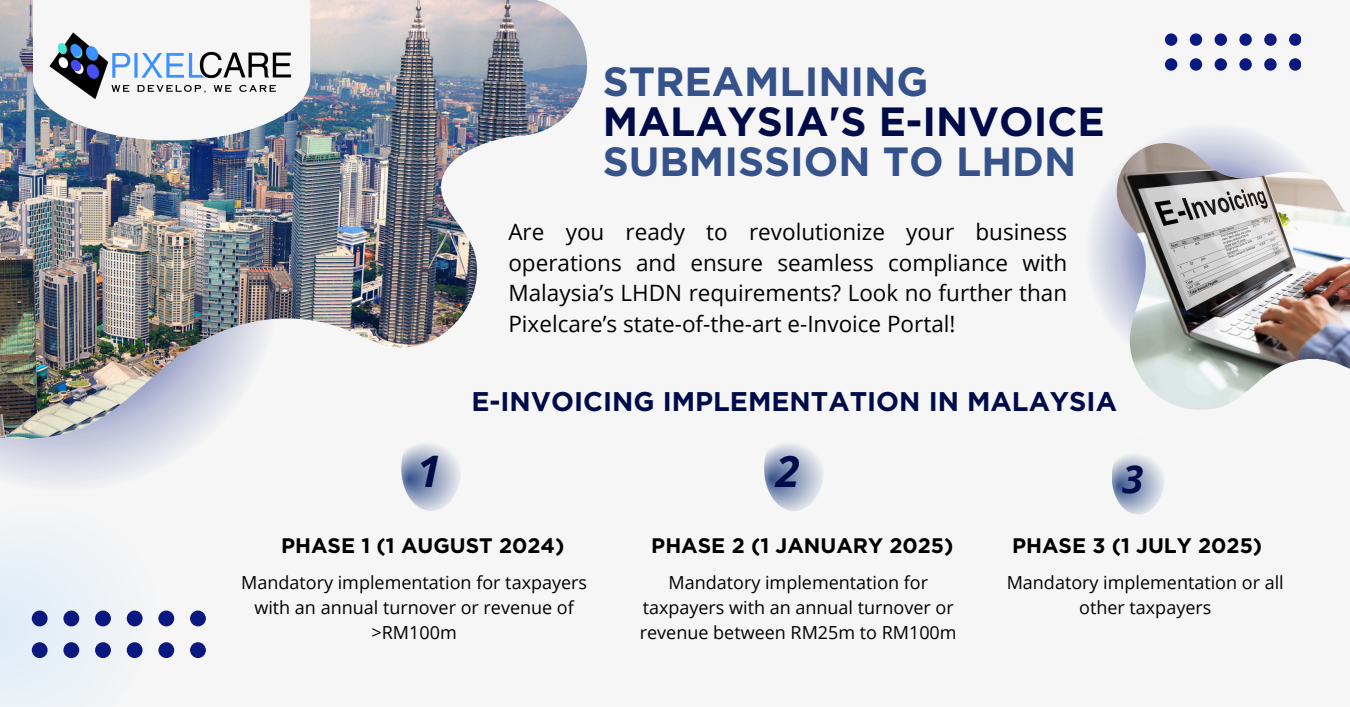
<style>
.page{position:relative;width:1350px;height:707px;background:#fff}
.page>*{position:absolute;margin:0;border:0;box-sizing:border-box;transform-origin:0 0}
.t1{font:italic 700 43.5px "Open Sans";color:#000b49}
.t2{font:700 40.8px/40px "Gotham";color:#36528b}
.t3{font:italic 700 38.4px "Open Sans";color:#000b49}
.t4{font:700 27px "Gotham";color:#000b49}
.t5{font:22.5px/30.3px "Open Sans";color:#000;text-align:justify}
.t6{font:700 21px "Gotham";color:#000}
.t7{font:18px/24.8px "Open Sans";color:#000;text-align:center}
.s1{color:#000b49}
</style>
<div class="page">
<div style="left:0;top:0;width:1350px;height:706px;background:#f6f6f6"></div>
<svg style="left:0;top:552px;width:135px;height:149px;fill:#ebf1f7"></svg>
<svg style="left:0;top:438px;width:193px;height:45px"></svg>
<img style="left:0;top:0;width:587px;height:438px">
<img style="left:33px;top:0;width:277px;height:140px">
<img style="left:26px;top:8px;width:287px;height:114px">
<svg style="left:1091px;top:128px;width:179px;height:198px"></svg>
<img style="left:1117px;top:143px;width:233px;height:266px">
<svg style="left:1165px;top:34px;width:136px;height:37px"></svg>
<svg style="left:32px;top:610px;width:174px;height:48px"></svg>
<svg style="left:401px;top:425px;width:60px;height:85px"></svg>
<svg style="left:764px;top:444px;width:59px;height:66px"></svg>
<svg style="left:1112px;top:455px;width:52px;height:59px"></svg>
<p class="t2" style="left:603px;top:61px;width:504px">STREAMLINING<br><span class="s1">MALAYSIA'S E-INVOICE<br></span>SUBMISSION TO LHDN</p>
<p class="t5" style="left:508px;top:216px;width:560px">Are you ready to revolutionize your business operations and ensure seamless compliance with Malaysia’s LHDN requirements? Look no further than Pixelcare’s state-of-the-art e-Invoice Portal!</p>
<p class="t4" style="left:471px;top:385px;width:647px">E-INVOICING IMPLEMENTATION IN MALAYSIA</p>
<p class="t1" style="left:417px;top:440px;width:25px">1</p>
<h1 class="t1" style="left:776px;top:440px;width:25px">2</h1>
<p class="t3" style="left:1122px;top:452px;width:23px">3</p>
<p class="t6" style="left:281px;top:533px;width:285px">PHASE 1 (1 AUGUST 2024)</p>
<p class="t6" style="left:651px;top:533px;width:304px">PHASE 2 (1 JANUARY 2025)</p>
<p class="t6" style="left:1012px;top:533px;width:252px">PHASE 3 (1 JULY 2025)</p>
<p class="t7" style="left:241px;top:569px;width:348px">Mandatory implementation for taxpayers with an annual turnover or revenue of &gt;RM100m</p>
<p class="t7" style="left:640px;top:569px;width:318px">Mandatory implementation for taxpayers with an annual turnover or revenue between RM25m to RM100m</p>
<p class="t7" style="left:1007px;top:569px;width:279px">Mandatory implementation or all other taxpayers</p>
</div>
